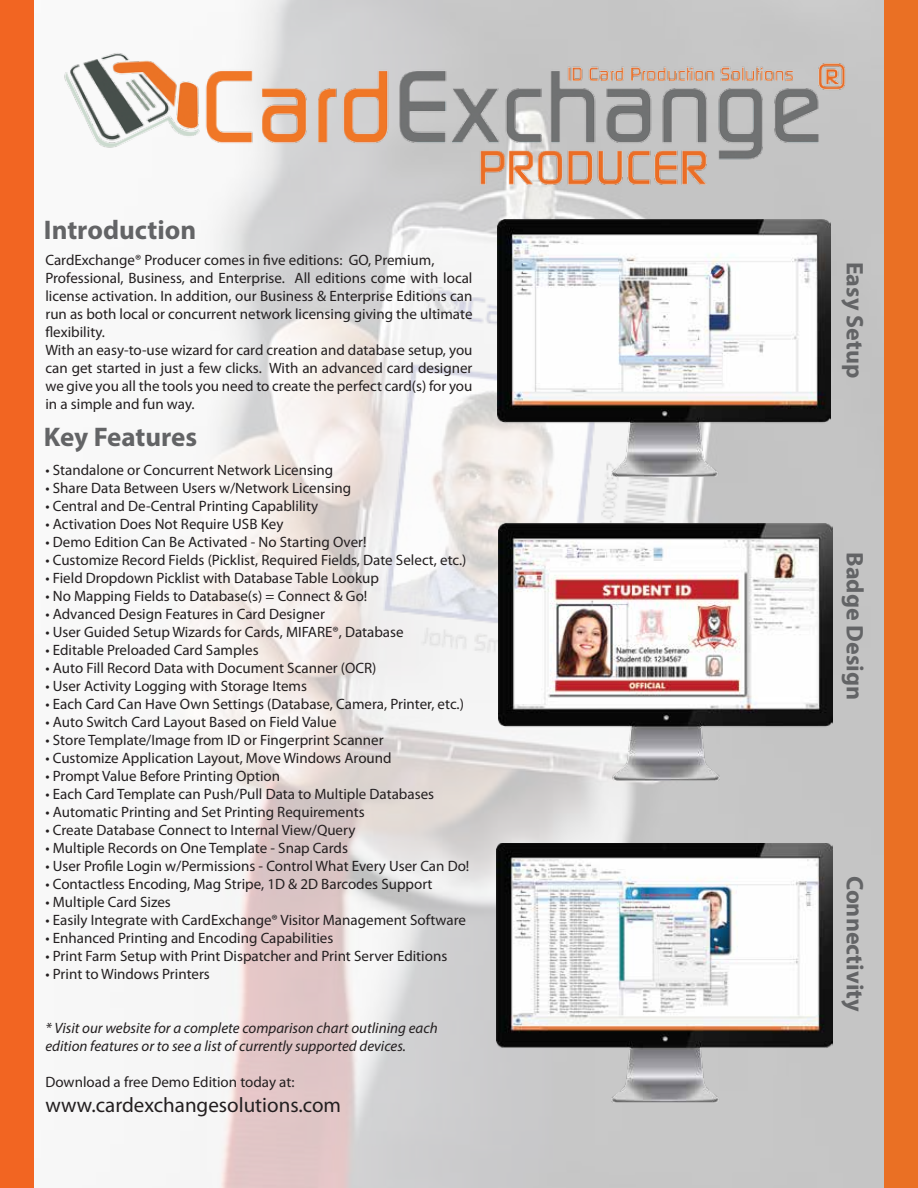
<style>
.page{position:relative;width:918px;height:1188px;background:#fff}
.page>*{position:absolute;margin:0;border:0;box-sizing:border-box;transform-origin:0 0}
.t1{font:700 27px "Myriad Pro";color:#636466}
.t2{font:700 24px "Myriad Pro";color:#636466}
.t3{font:21px "Myriad Pro";color:#231f20}
.t4{font:15px/18px "Myriad Pro";color:#231f20}
.t5{font:italic 15px/18px "Myriad Pro";color:#231f20}
</style>
<div class="page">
<img style="left:33px;top:280px;width:852px;height:908px">
<img style="left:384px;top:288px;width:303px;height:436px">
<div style="left:0;top:0;width:33px;height:1188px;background:#f26522"></div>
<img style="left:33px;top:0;width:852px;height:280px">
<div style="left:885px;top:0;width:33px;height:1188px;background:#ea7024"></div>
<img style="left:497px;top:219px;width:333px;height:258px">
<img style="left:496px;top:843px;width:336px;height:260px">
<img style="left:499px;top:523px;width:333px;height:258px">
<h1 class="t1" style="left:44px;top:212px;width:154px">Introduction</h1>
<p class="t4" style="left:45px;top:251px;width:429px">CardExchange® Producer comes in five editions: GO, Premium, Professional, Business, and Enterprise. All editions come with local license activation. In addition, our Business &amp; Enterprise Editions can run as both local or concurrent network licensing giving the ultimate flexibility.<br>With an easy-to-use wizard for card creation and database setup, you can get started in just a few clicks. With an advanced card designer we give you all the tools you need to create the perfect card(s) for you in a simple and fun way.</p>
<h1 class="t1" style="left:44px;top:419px;width:155px">Key Features</h1>
<p class="t4" style="left:45px;top:462px;width:289px">• Standalone or Concurrent Network Licensing</p>
<p class="t4" style="left:45px;top:480px;width:307px">• Share Data Between Users w/Network Licensing</p>
<p class="t4" style="left:45px;top:498px;width:274px">• Central and De-Central Printing Capablility</p>
<p class="t4" style="left:45px;top:516px;width:239px">• Activation Does Not Require USB Key</p>
<p class="t4" style="left:45px;top:534px;width:323px">• Demo Edition Can Be Activated - No Starting Over!</p>
<p class="t4" style="left:45px;top:552px;width:423px">• Customize Record Fields (Picklist, Required Fields, Date Select, etc.)</p>
<p class="t4" style="left:45px;top:570px;width:335px">• Field Dropdown Picklist with Database Table Lookup</p>
<p class="t4" style="left:45px;top:588px;width:323px">• No Mapping Fields to Database(s) = Connect &amp; Go!</p>
<p class="t4" style="left:45px;top:606px;width:281px">• Advanced Design Features in Card Designer</p>
<p class="t4" style="left:45px;top:624px;width:360px">• User Guided Setup Wizards for Cards, MIFARE®, Database</p>
<p class="t4" style="left:45px;top:642px;width:215px">• Editable Preloaded Card Samples</p>
<p class="t4" style="left:45px;top:660px;width:332px">• Auto Fill Record Data with Document Scanner (OCR)</p>
<p class="t4" style="left:45px;top:678px;width:263px">• User Activity Logging with Storage Items</p>
<p class="t4" style="left:45px;top:696px;width:420px">• Each Card Can Have Own Settings (Database, Camera, Printer, etc.)</p>
<p class="t4" style="left:45px;top:714px;width:293px">• Auto Switch Card Layout Based on Field Value</p>
<p class="t4" style="left:45px;top:732px;width:340px">• Store Template/Image from ID or Fingerprint Scanner</p>
<p class="t4" style="left:45px;top:750px;width:348px">• Customize Application Layout, Move Windows Around</p>
<p class="t4" style="left:45px;top:768px;width:236px">• Prompt Value Before Printing Option</p>
<p class="t4" style="left:45px;top:786px;width:390px">• Each Card Template can Push/Pull Data to Multiple Databases</p>
<p class="t4" style="left:45px;top:804px;width:321px">• Automatic Printing and Set Printing Requirements</p>
<p class="t4" style="left:45px;top:822px;width:312px">• Create Database Connect to Internal View/Query</p>
<p class="t4" style="left:45px;top:840px;width:304px">• Multiple Records on One Template - Snap Cards</p>
<p class="t4" style="left:45px;top:858px;width:425px">• User Profile Login w/Permissions - Control What Every User Can Do!</p>
<p class="t4" style="left:45px;top:876px;width:389px">• Contactless Encoding, Mag Stripe, 1D &amp; 2D Barcodes Support</p>
<p class="t4" style="left:45px;top:894px;width:127px">• Multiple Card Sizes</p>
<p class="t4" style="left:45px;top:912px;width:422px">• Easily Integrate with CardExchange® Visitor Management Software</p>
<p class="t4" style="left:45px;top:930px;width:289px">• Enhanced Printing and Encoding Capabilities</p>
<p class="t4" style="left:45px;top:948px;width:403px">• Print Farm Setup with Print Dispatcher and Print Server Editions</p>
<p class="t4" style="left:45px;top:966px;width:166px">• Print to Windows Printers</p>
<p class="t5" style="left:45px;top:1019px;width:394px">* Visit our website for a complete comparison chart outlining each edition features or to see a list of currently supported devices.</p>
<p class="t4" style="left:45px;top:1074px;width:251px">Download a free Demo Edition today at:</p>
<h3 class="t3" style="left:45px;top:1094px;width:297px">www.cardexchangesolutions.com</h3>
<h2 class="t2" style="left:871px;top:262px;width:118px;rotate:90deg">Easy Setup</h2>
<h2 class="t2" style="left:871px;top:552px;width:149px;rotate:90deg">Badge Design</h2>
<h2 class="t2" style="left:871px;top:876px;width:137px;rotate:90deg">Connectivity</h2>
</div>
